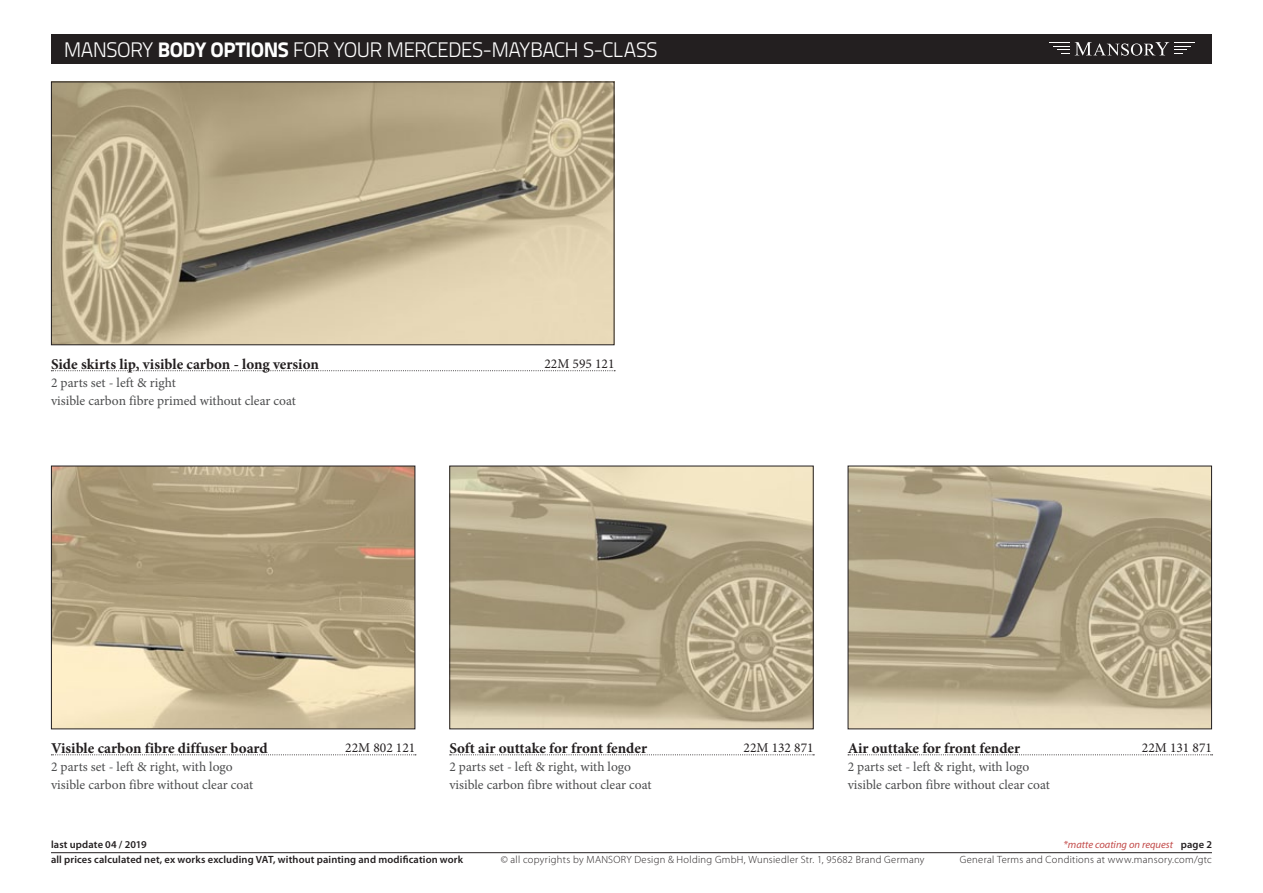
<style>
.page{position:relative;width:1263px;height:893px;background:#fff}
.page>*{position:absolute;margin:0;border:0;box-sizing:border-box;transform-origin:0 0}
.t1{font:300 21px "Titillium Text 22 L";letter-spacing:-.03em;color:#fff}
.name_of_product{font:700 15px "Minion Pro";letter-spacing:-.005em;color:#231f20}
.description{font:13.5px "Minion Pro";color:#4b4c4d}
.name_of_product-2{font:13.5px "Minion Pro";letter-spacing:-.005em;color:#4b4c4d}
.NR{font:13.5px "Minion Pro";color:#231f20}
.t2{font:300 10.5px "Myriad Pro";letter-spacing:.03em;color:#231f20}
.t3{font:600 10.5px "Myriad Pro";letter-spacing:.015em;color:#231f20}
.t4{font:italic 10.5px "Myriad Pro";color:#c24a49}
.s1{font-weight:800}
.s2{font-weight:600;font-style:normal;color:#231f20}
</style>
<div class="page">
<div style="left:51px;top:34px;width:1161px;height:30px;background:#231f20"></div>
<svg style="left:1049px;top:42px;width:20px;height:12px"></svg>
<svg style="left:1075px;top:42px;width:120px;height:14px"></svg>
<hr style="left:51px;top:852px;width:1161px;height:1px;background:#231f20">
<img style="left:451px;top:468px;width:361px;height:259px">
<div style="left:449px;top:466px;width:365px;height:263px;border:1px solid #231f20"></div>
<img style="left:53px;top:468px;width:360px;height:259px">
<div style="left:51px;top:466px;width:364px;height:263px;border:1px solid #231f20"></div>
<img style="left:850px;top:468px;width:360px;height:259px">
<div style="left:848px;top:466px;width:364px;height:263px;border:1px solid #231f20"></div>
<svg style="left:450px;top:754px;width:364px;height:1px"></svg>
<svg style="left:51px;top:754px;width:365px;height:1px"></svg>
<svg style="left:848px;top:754px;width:364px;height:1px"></svg>
<img style="left:53px;top:84px;width:559px;height:259px">
<div style="left:51px;top:82px;width:563px;height:263px;border:1px solid #231f20"></div>
<svg style="left:51px;top:370px;width:564px;height:1px"></svg>
<h1 class="t1" style="left:64px;top:34px;width:595px">MANSORY <span class="s1">BODY OPTIONS</span> FOR YOUR MERCEDES-MAYBACH S-CLASS</h1>
<p class="name_of_product" style="left:51px;top:353px;width:269px">Side skirts lip, visible carbon - long version</p>
<p class="NR" style="left:544px;top:354px;width:71px">22M 595 121</p>
<p class="description" style="left:51px;top:373px;width:126px">2 parts set - left &amp; right</p>
<p class="description" style="left:51px;top:391px;width:246px">visible carbon fibre primed without clear coat</p>
<p class="name_of_product" style="left:51px;top:738px;width:218px">Visible carbon fibre diffuser board</p>
<p class="description" style="left:51px;top:758px;width:183px">2 parts set - left &amp; right, with logo</p>
<p class="name_of_product-2" style="left:51px;top:776px;width:204px">visible carbon fibre without clear coat</p>
<p class="NR" style="left:345px;top:738px;width:71px">22M 802 121</p>
<p class="name_of_product" style="left:449px;top:738px;width:199px">Soft air outtake for front fender</p>
<p class="NR" style="left:744px;top:738px;width:71px">22M 132 871</p>
<p class="NR" style="left:1142px;top:738px;width:71px">22M 131 871</p>
<p class="description" style="left:449px;top:758px;width:183px">2 parts set - left &amp; right, with logo</p>
<p class="name_of_product-2" style="left:449px;top:776px;width:204px">visible carbon fibre without clear coat</p>
<p class="name_of_product" style="left:848px;top:738px;width:174px">Air outtake for front fender</p>
<p class="description" style="left:848px;top:758px;width:183px">2 parts set - left &amp; right, with logo</p>
<p class="description" style="left:848px;top:776px;width:204px">visible carbon fibre without clear coat</p>
<p class="t3" style="left:51px;top:838px;width:97px">last update 04 / 2019</p>
<p class="t4" style="left:1063px;top:838px;width:150px">*matte coating on request <span class="s2">page 2</span></p>
<p class="t3" style="left:51px;top:853px;width:414px">all prices calculated net, ex works excluding VAT, without painting and modification work</p>
<p class="t2" style="left:501px;top:853px;width:425px">© all copyrights by MANSORY Design &amp; Holding GmbH, Wunsiedler Str. 1, 95682 Brand Germany</p>
<p class="t2" style="left:960px;top:853px;width:253px">General Terms and Conditions at www.mansory.com/gtc</p>
</div>
